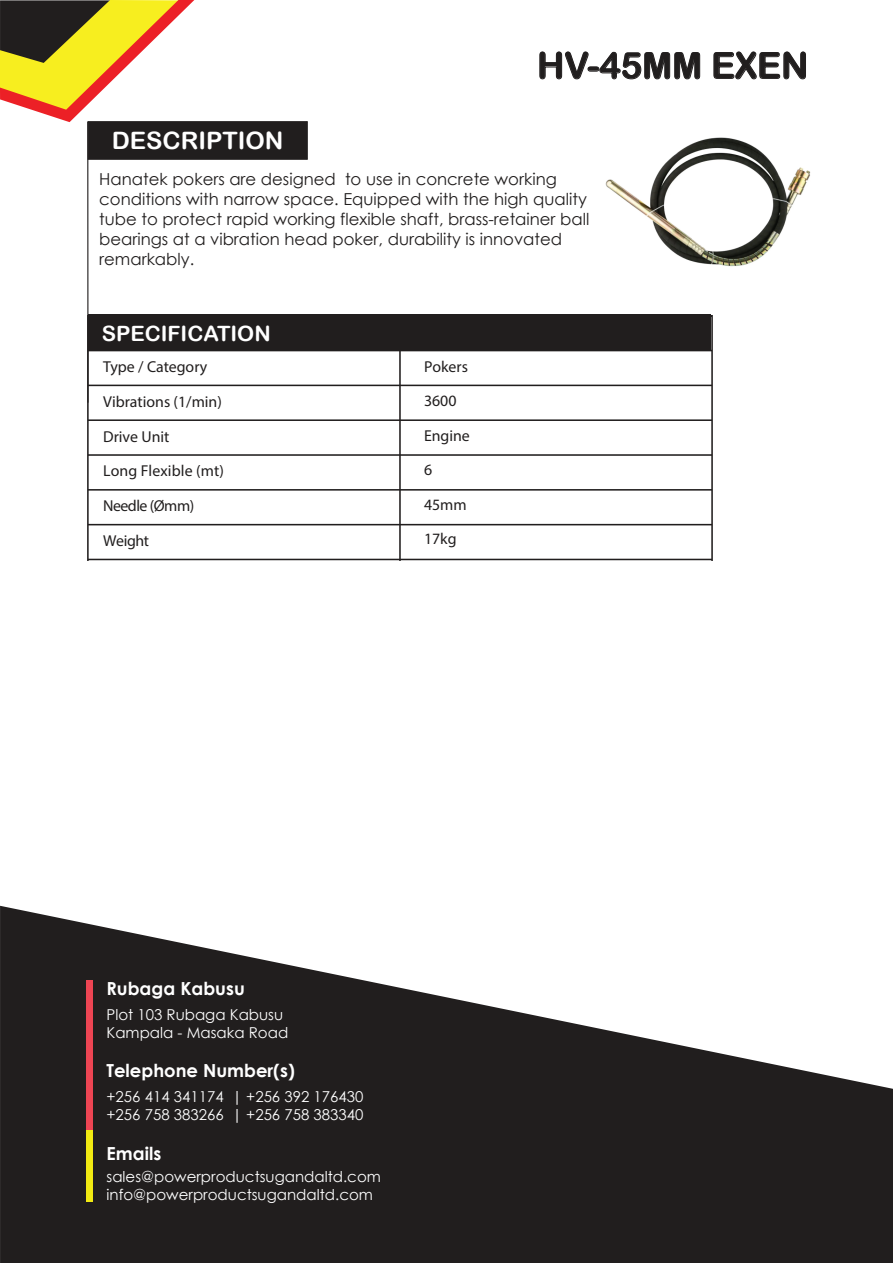
<style>
.page{position:relative;width:893px;height:1263px;background:#fff}
.page>*{position:absolute;margin:0;border:0;box-sizing:border-box;transform-origin:0 0}
.t1{font:36px "Arial Rounded MT Bold";color:#211e1e}
.t2{font:24px "Arial Rounded MT Bold";color:#fff}
.t3{font:21.15px "Arial Rounded MT Bold";color:#fff}
.t4{font:700 18px "Century Gothic";color:#fff}
.t5{font:16.5px/19.8px "Century Gothic";color:#211e1e}
.t6{font:15.9px/34.2px "Myriad Pro";color:#211e1e}
.t7{font:15.9px "Myriad Pro";letter-spacing:-.03em;color:#211e1e}
.t8{font:15px/18px "Century Gothic";color:#fff}
</style>
<div class="page">
<hr style="left:88px;top:559px;width:624px;height:1px;background:#211e1e">
<hr style="left:88px;top:524px;width:624px;height:1px;background:#211e1e">
<hr style="left:88px;top:489px;width:624px;height:2px;background:#211e1e">
<hr style="left:88px;top:454px;width:624px;height:2px;background:#211e1e">
<hr style="left:88px;top:419px;width:624px;height:2px;background:#211e1e">
<hr style="left:88px;top:385px;width:624px;height:1px;background:#211e1e">
<hr style="left:88px;top:350px;width:624px;height:1px;background:#211e1e">
<hr style="left:399px;top:316px;width:2px;height:661px;background:#211e1e">
<div style="left:88px;top:315px;width:623px;height:36px;background:#211e1e"></div>
<div style="left:84px;top:561px;width:634px;height:569px;background:#fff"></div>
<svg style="left:0;top:0;width:194px;height:122px"></svg>
<svg style="left:0;top:906px;width:892px;height:357px;fill:#211e1e"></svg>
<div style="left:88px;top:121px;width:220px;height:39px;background:#211e1e;border:1px solid #211e1e"></div>
<hr style="left:87px;top:122px;width:1px;height:281px;background:#211e1e">
<svg style="left:539px;top:51px;width:161px;height:29px"></svg>
<svg style="left:713px;top:51px;width:93px;height:29px"></svg>
<div style="left:86px;top:980px;width:6px;height:150px;background:#ee4553"></div>
<div style="left:86px;top:1130px;width:6px;height:72px;background:#f1ea12"></div>
<img style="left:605px;top:137px;width:206px;height:130px">
<h2 class="t2" style="left:112px;top:126px;width:173px">DESCRIPTION</h2>
<h1 class="t1" style="left:537px;top:44px;width:273px">HV-45MM EXEN</h1>
<p class="t5" style="left:99px;top:169px;width:491px">Hanatek pokers are designed to use in concrete working conditions with narrow space. Equipped with the high quality tube to protect rapid working flexible shaft, brass-retainer ball bearings at a vibration head poker, durability is innovated remarkably.</p>
<p class="t3" style="left:102px;top:321px;width:171px">SPECIFICATION</p>
<p class="t6" style="left:103px;top:349px;width:106px">Type / Category</p>
<p class="t6" style="left:103px;top:384px;width:120px">Vibrations (1/min)</p>
<p class="t6" style="left:103px;top:419px;width:68px">Drive Unit</p>
<p class="t6" style="left:103px;top:453px;width:122px">Long Flexible (mt)</p>
<p class="t7" style="left:103px;top:495px;width:92px">Needle (Ømm)</p>
<p class="t6" style="left:424px;top:349px;width:45px">Pokers</p>
<p class="t6" style="left:424px;top:384px;width:34px">3600</p>
<p class="t6" style="left:424px;top:418px;width:47px">Engine<br>6<br>45mm</p>
<p class="t6" style="left:103px;top:523px;width:47px">Weight</p>
<p class="t6" style="left:424px;top:522px;width:34px">17kg</p>
<p class="t4" style="left:106px;top:975px;width:140px">Rubaga Kabusu</p>
<p class="t8" style="left:106px;top:1005px;width:183px">Plot 103 Rubaga Kabusu<br>Kampala - Masaka Road</p>
<p class="t4" style="left:106px;top:1057px;width:190px">Telephone Number(s)</p>
<p class="t8" style="left:106px;top:1087px;width:258px">+256 414 341174 | +256 392 176430 +256 758 383266 | +256 758 383340</p>
<p class="t4" style="left:106px;top:1140px;width:56px">Emails</p>
<p class="t8" style="left:106px;top:1167px;width:276px">sales@powerproductsugandaltd.com info@powerproductsugandaltd.com</p>
</div>
